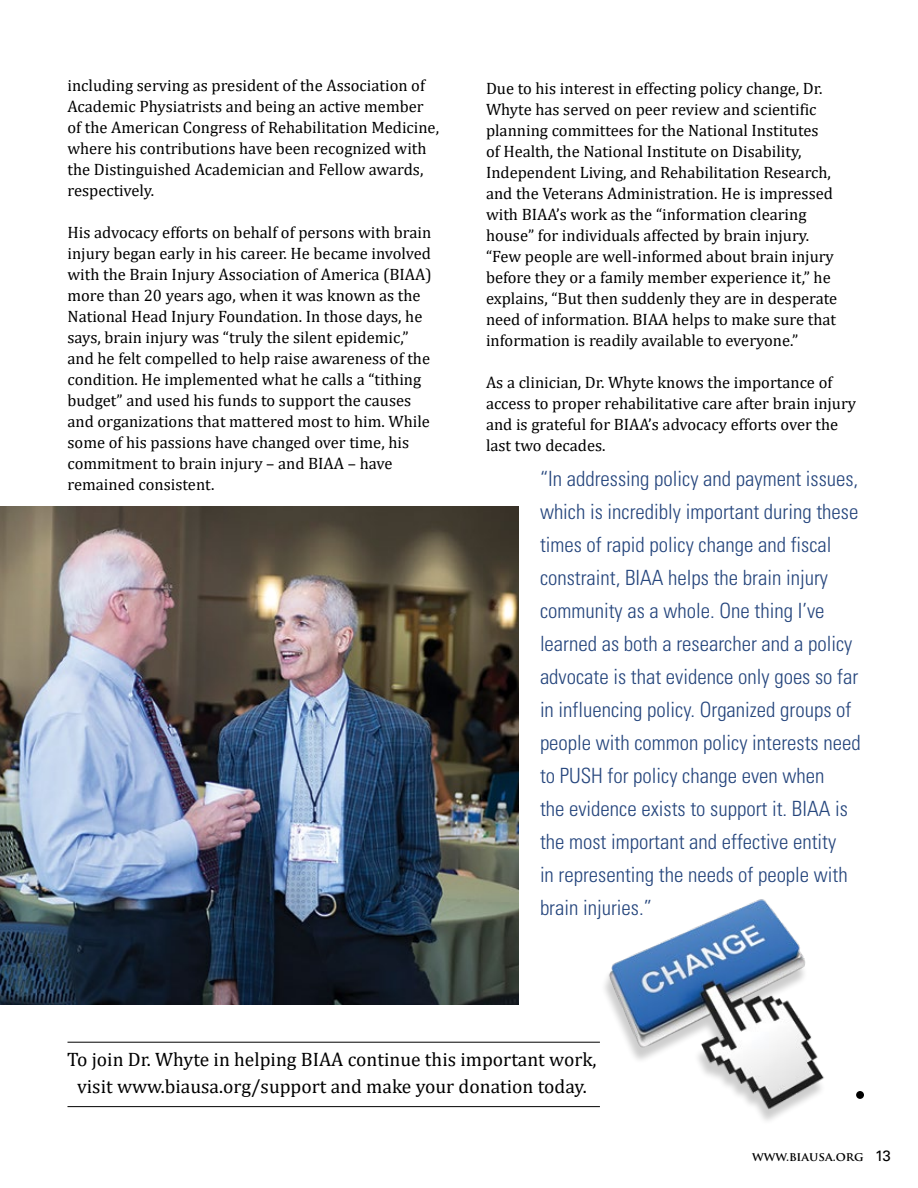
<style>
.page{position:relative;width:918px;height:1188px;background:#fff}
.page>*{position:absolute;margin:0;border:0;box-sizing:border-box;transform-origin:0 0}
.t1{font:300 condensed 21px/33px "Univers LT Std";color:#26467d}
.t2{font:19.5px/27px "Cambria";color:#000;text-align:center}
.t3{font:16.5px/21px "Cambria";color:#000}
.t4{font:700 12.3px "Trajan Pro";color:#000}
.s1{font-family:"Univers LT Std";font-weight:400;font-size:15px}
</style>
<div class="page">
<img style="left:0;top:506px;width:518px;height:498px">
<img style="left:597px;top:899px;width:227px;height:212px">
<div style="left:856px;top:1091px;width:8px;height:8px;background:#000;border-radius:50%"></div>
<hr style="left:68px;top:1042px;width:532px;height:1px;background:#000">
<hr style="left:68px;top:1106px;width:532px;height:1px;background:#000">
<p class="t3" style="left:68px;top:75px;width:373px">including serving as president of the Association of Academic Physiatrists and being an active member of the American Congress of Rehabilitation Medicine, where his contributions have been recognized with the Distinguished Academician and Fellow awards, respectively.</p>
<p class="t3" style="left:68px;top:222px;width:366px">His advocacy efforts on behalf of persons with brain injury began early in his career. He became involved with the Brain Injury Association of America (BIAA) more than 20 years ago, when it was known as the National Head Injury Foundation. In those days, he says, brain injury was “truly the silent epidemic,” and he felt compelled to help raise awareness of the condition. He implemented what he calls a “tithing budget” and used his funds to support the causes and organizations that mattered most to him. While some of his passions have changed over time, his commitment to brain injury – and BIAA – have remained consistent.</p>
<p class="t3" style="left:486px;top:78px;width:353px">Due to his interest in effecting policy change, Dr.<br>Whyte has served on peer review and scientific planning committees for the National Institutes<br>of Health, the National Institute on Disability, Independent Living, and Rehabilitation Research, and the Veterans Administration. He is impressed with BIAA’s work as the “information clearing house” for individuals affected by brain injury. “Few people are well-informed about brain injury before they or a family member experience it,” he explains, “But then suddenly they are in desperate need of information. BIAA helps to make sure that information is readily available to everyone.”</p>
<p class="t3" style="left:486px;top:372px;width:372px">As a clinician, Dr. Whyte knows the importance of access to proper rehabilitative care after brain injury and is grateful for BIAA’s advocacy efforts over the last two decades.</p>
<p class="t1" style="left:540px;top:463px;width:322px">“In addressing policy and payment issues, which is incredibly important during these times of rapid policy change and fiscal constraint, BIAA helps the brain injury community as a whole. One thing I’ve learned as both a researcher and a policy advocate is that evidence only goes so far in influencing policy. Organized groups of people with common policy interests need to PUSH for policy change even when<br>the evidence exists to support it. BIAA is the most important and effective entity<br>in representing the needs of people with brain injuries.”</p>
<p class="t2" style="left:67px;top:1046px;width:531px">To join Dr. Whyte in helping BIAA continue this important work, visit www.biausa.org/support and make your donation today.</p>
<p class="t4" style="left:752px;top:1149px;width:140px">WWW.BIAUSA.ORG <span class="s1">13</span></p>
</div>
